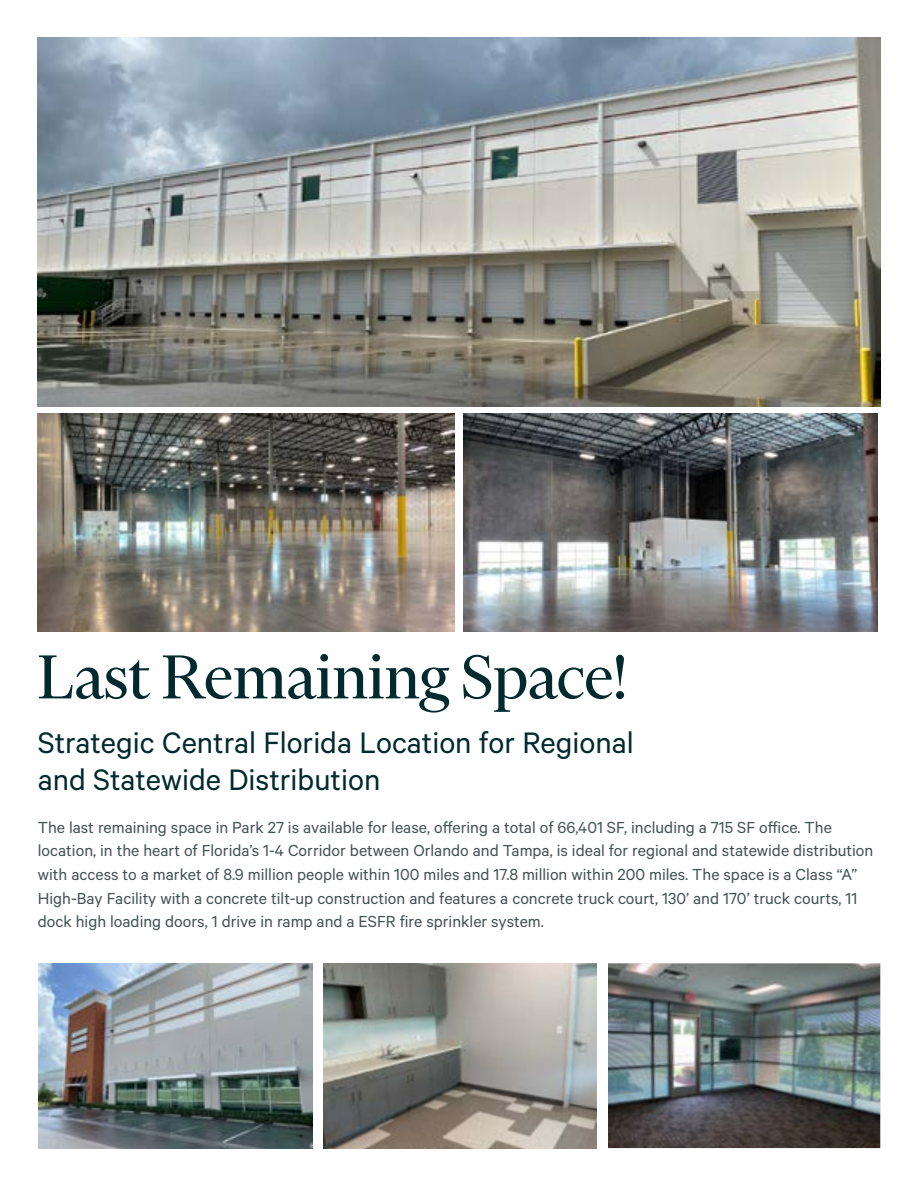
<style>
.page{position:relative;width:918px;height:1188px;background:#fff}
.page>*{position:absolute;margin:0;border:0;box-sizing:border-box;transform-origin:0 0}
.t1{font:70.95px "Financier Display";color:#002a2e}
.t2{font:33.3px/36.9px "Calibre";color:#002a2e}
.t3{font:18px/23.7px "Calibre";color:#435254}
</style>
<div class="page">
<img style="left:38px;top:38px;width:842px;height:368px">
<img style="left:38px;top:414px;width:416px;height:218px">
<img style="left:39px;top:963px;width:274px;height:185px">
<img style="left:464px;top:414px;width:414px;height:218px">
<img style="left:324px;top:963px;width:272px;height:185px">
<img style="left:608px;top:963px;width:272px;height:185px">
<h1 class="t1" style="left:38px;top:640px;width:591px">Last Remaining Space!</h1>
<h2 class="t2" style="left:38px;top:723px;width:598px">Strategic Central Florida Location for Regional and Statewide Distribution</h2>
<p class="t3" style="left:38px;top:815px;width:837px">The last remaining space in Park 27 is available for lease, offering a total of 66,401 SF, including a 715 SF office. The location, in the heart of Florida’s 1-4 Corridor between Orlando and Tampa, is ideal for regional and statewide distribution with access to a market of 8.9 million people within 100 miles and 17.8 million within 200 miles. The space is a Class “A” High-Bay Facility with a concrete tilt-up construction and features a concrete truck court, 130’ and 170’ truck courts, 11 dock high loading doors, 1 drive in ramp and a ESFR fire sprinkler system.</p>
</div>
